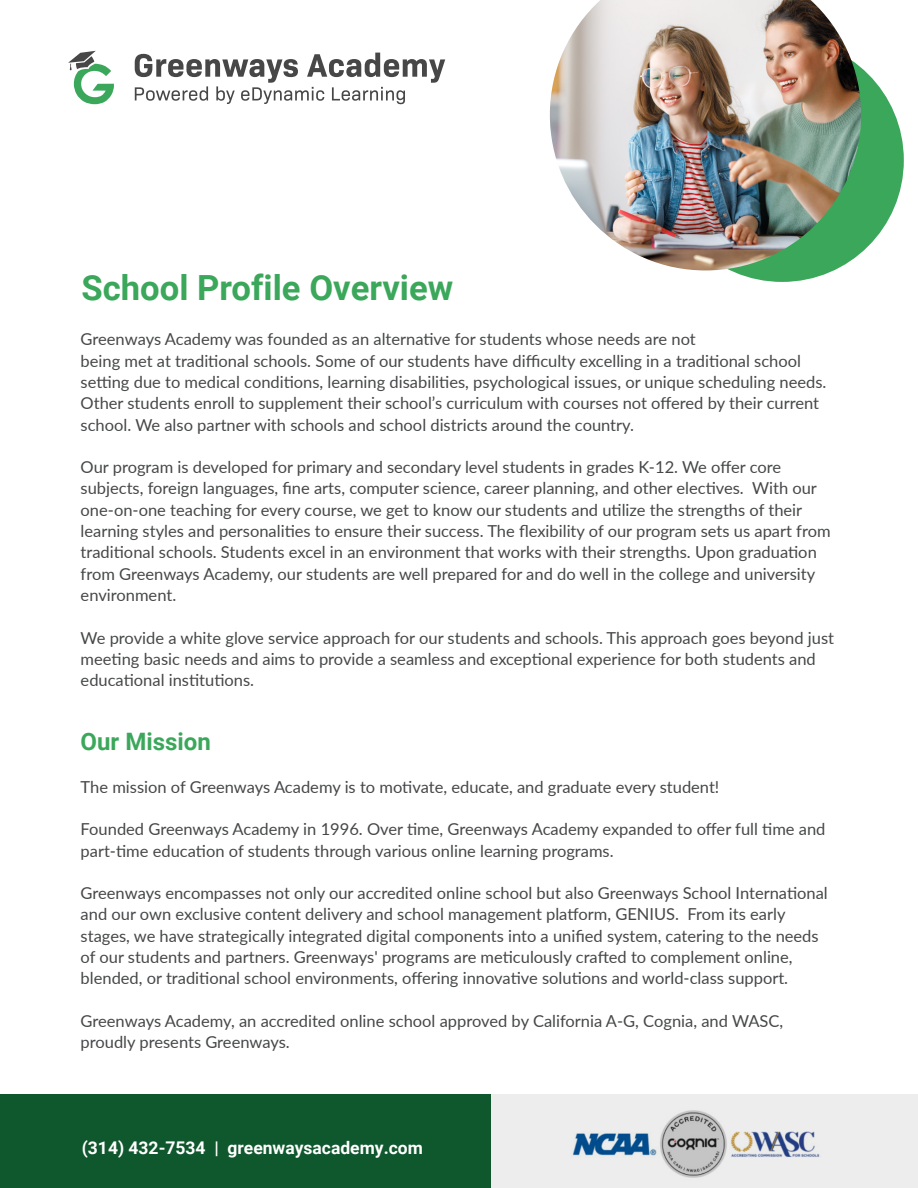
<style>
.page{position:relative;width:918px;height:1188px;background:#fff}
.page>*{position:absolute;margin:0;border:0;box-sizing:border-box;transform-origin:0 0}
.t1{font:700 34.65px "Roboto";color:#3ba75a}
.t2{font:700 24px "Roboto";color:#3ba75a}
.t3{font:700 17.55px "Roboto";color:#fff}
.t4{font:16.5px/21.3px "Lato";color:#464748}
</style>
<div class="page">
<div style="left:660px;top:38px;width:244px;height:244px;background:#3ba75a;border-radius:50%"></div>
<svg style="left:68px;top:51px;width:46px;height:53px"></svg>
<svg style="left:135px;top:53px;width:310px;height:51px"></svg>
<img style="left:550px;top:0;width:311px;height:270px">
<div style="left:0;top:1095px;width:492px;height:93px;background:#0f572c"></div>
<div style="left:492px;top:1095px;width:426px;height:93px;background:#ecedec"></div>
<img style="left:572px;top:1110px;width:248px;height:68px">
<h1 class="t1" style="left:82px;top:263px;width:373px">School Profile Overview</h1>
<p class="t4" style="left:81px;top:328px;width:747px">Greenways Academy was founded as an alternative for students whose needs are not<br>being met at traditional schools. Some of our students have difficulty excelling in a traditional school setting due to medical conditions, learning disabilities, psychological issues, or unique scheduling needs.<br>Other students enroll to supplement their school’s curriculum with courses not offered by their current school. We also partner with schools and school districts around the country.</p>
<p class="t4" style="left:81px;top:456px;width:751px">Our program is developed for primary and secondary level students in grades K-12. We offer core subjects, foreign languages, fine arts, computer science, career planning, and other electives. With our one-on-one teaching for every course, we get to know our students and utilize the strengths of their learning styles and personalities to ensure their success. The flexibility of our program sets us apart from traditional schools. Students excel in an environment that works with their strengths. Upon graduation from Greenways Academy, our students are well prepared for and do well in the college and university environment.</p>
<p class="t4" style="left:81px;top:626px;width:755px">We provide a white glove service approach for our students and schools. This approach goes beyond just meeting basic needs and aims to provide a seamless and exceptional experience for both students and educational institutions.</p>
<h2 class="t2" style="left:81px;top:725px;width:132px">Our Mission</h2>
<p class="t4" style="left:81px;top:775px;width:640px">The mission of Greenways Academy is to motivate, educate, and graduate every student!</p>
<p class="t4" style="left:81px;top:818px;width:746px">Founded Greenways Academy in 1996. Over time, Greenways Academy expanded to offer full time and part-time education of students through various online learning programs.</p>
<p class="t4" style="left:81px;top:882px;width:749px">Greenways encompasses not only our accredited online school but also Greenways School International and our own exclusive content delivery and school management platform, GENIUS. From its early stages, we have strategically integrated digital components into a unified system, catering to the needs of our students and partners. Greenways' programs are meticulously crafted to complement online, blended, or traditional school environments, offering innovative solutions and world-class support.</p>
<p class="t4" style="left:81px;top:1010px;width:704px">Greenways Academy, an accredited online school approved by California A-G, Cognia, and WASC, proudly presents Greenways.</p>
<p class="t3" style="left:82px;top:1135px;width:343px">(314) 432-7534 | greenwaysacademy.com</p>
</div>
